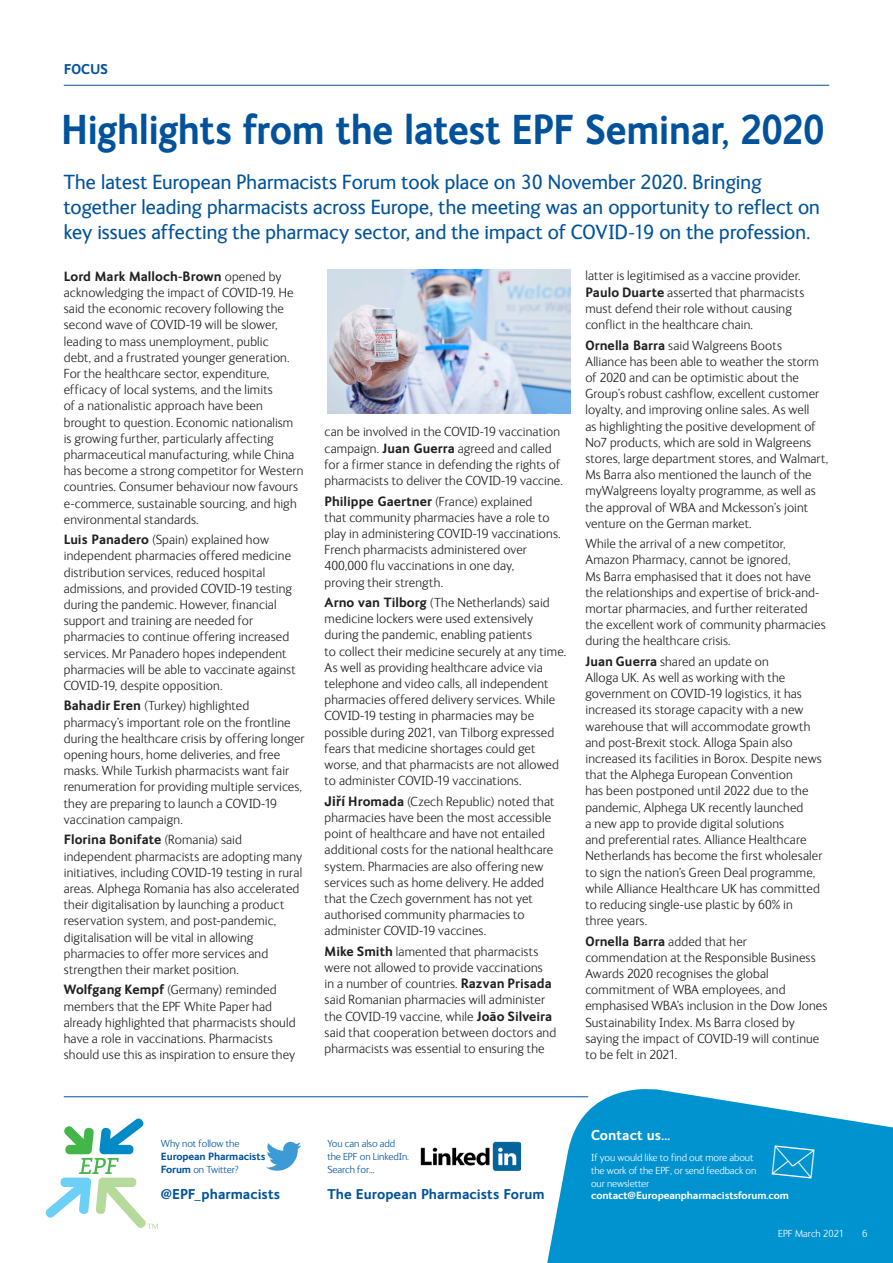
<style>
.page{position:relative;width:893px;height:1263px;background:#fff}
.page>*{position:absolute;margin:0;border:0;box-sizing:border-box;transform-origin:0 0}
.BACK_PAGE_HEADING{font:700 42px "FS Ingrid";letter-spacing:-.015em;color:#01529b;scale:.92 1}
.INTRO{font:21px/25.2px "FS Ingrid";letter-spacing:.005em;color:#01529b}
.t1{font:700 14.25px "FS Ingrid";letter-spacing:.005em;color:#01529b}
.t2{font:700 14.25px "FS Ingrid";letter-spacing:.005em;color:#fff}
.MAIN_BODY{font:300 13.5px/16.2px "FS Ingrid";letter-spacing:.01em;color:#231f20}
.t3{font:300 10.5px/12.6px "FS Ingrid";letter-spacing:-.01em;color:#fff}
.t4{font:300 10.5px/12.6px "FS Ingrid";letter-spacing:-.01em;color:#01529b}
.t5{font:700 10.5px "FS Ingrid";letter-spacing:-.01em;color:#fff}
.t6{font:700 10.5px/12.6px "FS Ingrid";letter-spacing:-.01em;color:#01529b}
.s1{font-weight:700}
.s2{font-family:"Helvetica";font-weight:700}
.s3{font-weight:300}
</style>
<div class="page">
<hr style="left:64px;top:85px;width:765px;height:1px;background:#01529b">
<hr style="left:64px;top:1096px;width:524px;height:1px;background:#01529b">
<svg style="left:545px;top:1089px;width:348px;height:174px;background:#25a2d6"></svg>
<svg style="left:266px;top:1142px;width:35px;height:29px"></svg>
<img style="left:420px;top:1142px;width:101px;height:29px">
<svg style="left:46px;top:1118px;width:112px;height:111px"></svg>
<img style="left:327px;top:269px;width:244px;height:144px">
<svg style="left:772px;top:1145px;width:43px;height:34px"></svg>
<p class="t1" style="left:64px;top:61px;width:46px">FOCUS</p>
<p class="BACK_PAGE_HEADING" style="left:61px;top:106px;width:831px">Highlights from the latest EPF Seminar, 2020</p>
<p class="INTRO" style="left:64px;top:170px;width:758px">The latest European Pharmacists Forum took place on 30 November 2020. Bringing together leading pharmacists across Europe, the meeting was an opportunity to reflect on key issues affecting the pharmacy sector, and the impact of COVID-19 on the profession.</p>
<p class="MAIN_BODY" style="left:64px;top:268px;width:241px"><span class="s1">Lord Mark Malloch-Brown</span> opened by acknowledging the impact of COVID-19. He said the economic recovery following the second wave of COVID-19 will be slower, leading to mass unemployment, public<br>debt, and a frustrated younger generation.<br>For the healthcare sector, expenditure, efficacy of local systems, and the limits<br>of a nationalistic approach have been brought to question. Economic nationalism is growing further, particularly affecting pharmaceutical manufacturing, while China has become a strong competitor for Western countries. Consumer behaviour now favours e-commerce, sustainable sourcing, and high environmental standards.</p>
<p class="MAIN_BODY" style="left:64px;top:532px;width:233px"><span class="s1">Luis Panadero</span> (Spain) explained how independent pharmacies offered medicine distribution services, reduced hospital admissions, and provided COVID-19 testing during the pandemic. However, financial support and training are needed for pharmacies to continue offering increased services. Mr Panadero hopes independent pharmacies will be able to vaccinate against COVID-19, despite opposition.</p>
<p class="MAIN_BODY" style="left:64px;top:698px;width:242px"><span class="s1">Bahadir Eren</span> (Turkey) highlighted pharmacy’s important role on the frontline during the healthcare crisis by offering longer opening hours, home deliveries, and free masks. While Turkish pharmacists want fair renumeration for providing multiple services, they are preparing to launch a COVID-19 vaccination campaign.</p>
<p class="MAIN_BODY" style="left:64px;top:832px;width:240px"><span class="s1">Florina Bonifate</span> (Romania) said independent pharmacists are adopting many initiatives, including COVID-19 testing in rural areas. Alphega Romania has also accelerated their digitalisation by launching a product reservation system, and post-pandemic, digitalisation will be vital in allowing pharmacies to offer more services and strengthen their market position.</p>
<p class="MAIN_BODY" style="left:64px;top:982px;width:233px"><span class="s1">Wolfgang Kempf</span> (Germany) reminded members that the EPF White Paper had already highlighted that pharmacists should have a role in vaccinations. Pharmacists should use this as inspiration to ensure they</p>
<p class="MAIN_BODY" style="left:325px;top:424px;width:240px">can be involved in the COVID-19 vaccination campaign. <span class="s1">Juan Guerra</span> agreed and called for a firmer stance in defending the rights of pharmacists to deliver the COVID-19 vaccine.</p>
<p class="MAIN_BODY" style="left:325px;top:493px;width:238px"><span class="s1">Philippe Gaertner</span> (France) explained<br>that community pharmacies have a role to play in administering COVID-19 vaccinations.<br>French pharmacists administered over 400,000 flu vaccinations in one day,<br>proving their strength.</p>
<p class="MAIN_BODY" style="left:325px;top:595px;width:243px"><span class="s1">Arno van Tilborg</span> (The Netherlands) said medicine lockers were used extensively during the pandemic, enabling patients<br>to collect their medicine securely at any time.<br>As well as providing healthcare advice via telephone and video calls, all independent pharmacies offered delivery services. While COVID-19 testing in pharmacies may be possible during 2021, van Tilborg expressed fears that medicine shortages could get worse, and that pharmacists are not allowed to administer COVID-19 vaccinations.</p>
<p class="MAIN_BODY" style="left:325px;top:793px;width:231px"><span class="s2">Jiří</span> <span class="s1">Hromada</span> (Czech Republic) noted that pharmacies have been the most accessible point of healthcare and have not entailed additional costs for the national healthcare system. Pharmacies are also offering new services such as home delivery. He added that the Czech government has not yet authorised community pharmacies to administer COVID-19 vaccines.</p>
<p class="MAIN_BODY" style="left:325px;top:943px;width:233px"><span class="s1">Mike Smith</span> lamented that pharmacists were not allowed to provide vaccinations<br>in a number of countries. <span class="s1">Razvan Prisada </span>said Romanian pharmacies will administer the COVID-19 vaccine, while <span class="s1">João Silveira </span>said that cooperation between doctors and pharmacists was essential to ensuring the</p>
<p class="MAIN_BODY" style="left:585px;top:268px;width:220px">latter is legitimised as a vaccine provider.<br><span class="s1">Paulo Duarte</span> asserted that pharmacists must defend their role without causing conflict in the healthcare chain.</p>
<p class="MAIN_BODY" style="left:585px;top:337px;width:244px"><span class="s1">Ornella Barra</span> said Walgreens Boots<br>Alliance has been able to weather the storm of 2020 and can be optimistic about the Group’s robust cashflow, excellent customer loyalty, and improving online sales. As well<br>as highlighting the positive development of No7 products, which are sold in Walgreens stores, large department stores, and Walmart, Ms Barra also mentioned the launch of the myWalgreens loyalty programme, as well as the approval of WBA and Mckesson’s joint venture on the German market.</p>
<p class="MAIN_BODY" style="left:585px;top:536px;width:242px">While the arrival of a new competitor, Amazon Pharmacy, cannot be ignored,<br>Ms Barra emphasised that it does not have the relationships and expertise of brick-and&shy;mortar pharmacies, and further reiterated the excellent work of community pharmacies during the healthcare crisis.</p>
<p class="MAIN_BODY" style="left:585px;top:653px;width:238px"><span class="s1">Juan Guerra</span> shared an update on<br>Alloga UK. As well as working with the government on COVID-19 logistics, it has increased its storage capacity with a new warehouse that will accommodate growth and post-Brexit stock. Alloga Spain also increased its facilities in Borox. Despite news that the Alphega European Convention<br>has been postponed until 2022 due to the pandemic, Alphega UK recently launched<br>a new app to provide digital solutions<br>and preferential rates. Alliance Healthcare Netherlands has become the first wholesaler to sign the nation’s Green Deal programme, while Alliance Healthcare UK has committed to reducing single-use plastic by 60% in three years.</p>
<p class="MAIN_BODY" style="left:585px;top:933px;width:243px"><span class="s1">Ornella Barra</span> added that her commendation at the Responsible Business Awards 2020 recognises the global commitment of WBA employees, and emphasised WBA’s inclusion in the Dow Jones Sustainability Index. Ms Barra closed by saying the impact of COVID-19 will continue to be felt in 2021.</p>
<p class="t4" style="left:161px;top:1138px;width:80px">Why not follow the</p>
<p class="t6" style="left:161px;top:1150px;width:106px">European Pharmacists<br>Forum <span class="s3">on Twitter?</span></p>
<p class="t1" style="left:161px;top:1186px;width:121px">@EPF_pharmacists</p>
<p class="t1" style="left:327px;top:1186px;width:219px">The European Pharmacists Forum</p>
<p class="t4" style="left:327px;top:1138px;width:83px">You can also add the EPF on LinkedIn.<br>Search for...</p>
<p class="t2" style="left:591px;top:1127px;width:80px">Contact us...</p>
<p class="t3" style="left:591px;top:1152px;width:167px">If you would like to find out more about the work of the EPF, or send feedback on our newsletter</p>
<p class="t5" style="left:591px;top:1190px;width:199px">contact@Europeanpharmacistsforum.com</p>
<p class="t3" style="left:778px;top:1228px;width:67px">EPF March 2021</p>
<p class="t3" style="left:862px;top:1228px;width:7px">6</p>
</div>
